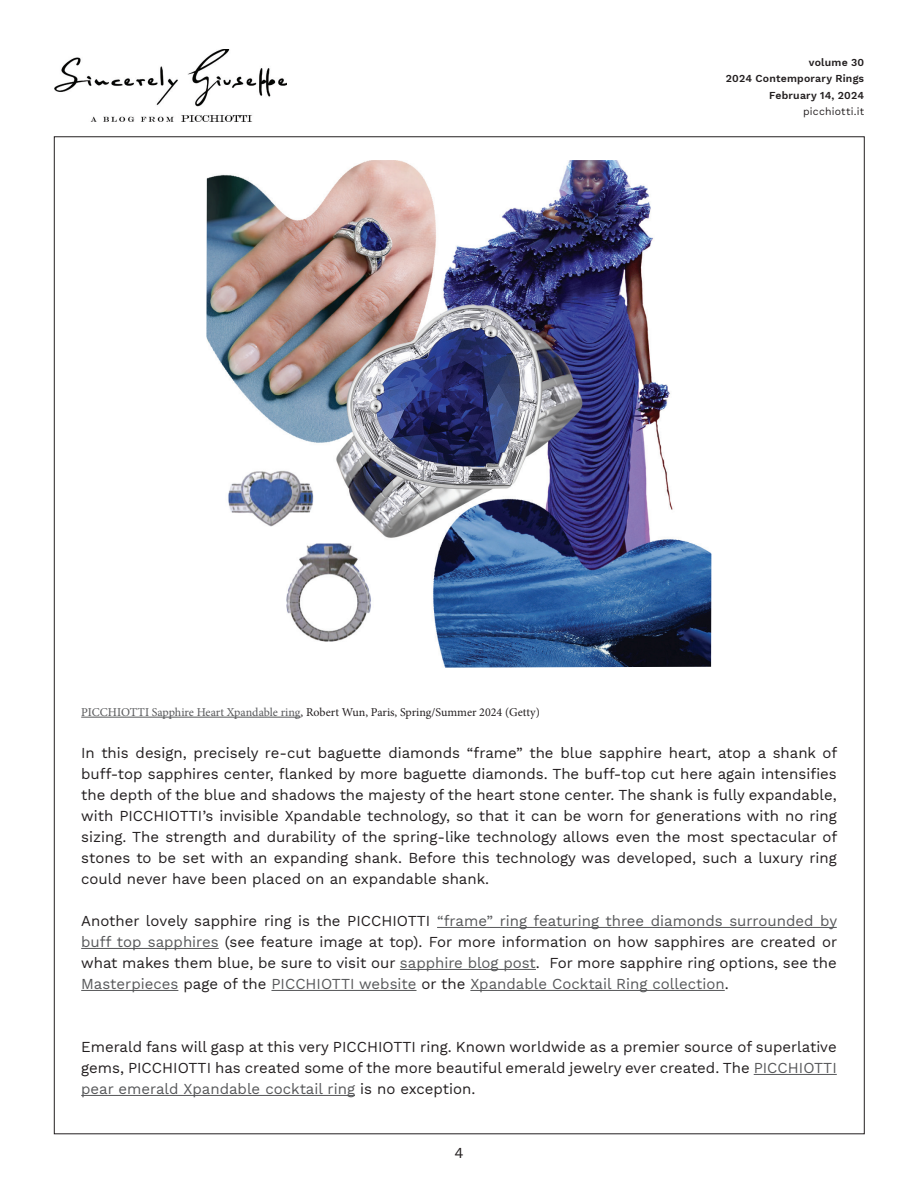
<style>
.page{position:relative;width:918px;height:1188px;background:#fff}
.page>*{position:absolute;margin:0;border:0;box-sizing:border-box;transform-origin:0 0}
.t1{font:15px/21px "Work Sans";color:#231f20;text-align:justify}
.t2{font:12px "Minion Pro";color:#231f20}
.t3{font:600 10.5px/16.5px "Work Sans";letter-spacing:.02em;color:#231f20;text-align:right}
.t4{font:10.5px "Work Sans";letter-spacing:.015em;color:#231f20}
.s1{color:#57585a}
</style>
<div class="page">
<img style="left:54px;top:49px;width:233px;height:73px">
<hr style="left:81px;top:717px;width:220px;height:1px;background:#57585a">
<hr style="left:437px;top:927px;width:400px;height:1px;background:#57585a">
<hr style="left:81px;top:948px;width:138px;height:1px;background:#57585a">
<hr style="left:400px;top:969px;width:136px;height:1px;background:#57585a">
<hr style="left:81px;top:990px;width:97px;height:1px;background:#57585a">
<hr style="left:271px;top:990px;width:146px;height:1px;background:#57585a">
<hr style="left:470px;top:990px;width:255px;height:1px;background:#57585a">
<hr style="left:754px;top:1074px;width:83px;height:1px;background:#57585a">
<hr style="left:81px;top:1095px;width:274px;height:1px;background:#57585a">
<img style="left:206px;top:160px;width:505px;height:508px">
<p class="t3" style="left:726px;top:53px;width:140px">volume 30<br>2024 Contemporary Rings<br>February 14, 2024</p>
<p class="t4" style="left:803px;top:103px;width:62px">picchiotti.it</p>
<p class="t2" style="left:81px;top:704px;width:460px"><span class="s1">PICCHIOTTI Sapphire Heart Xpandable ring</span>, Robert Wun, Paris, Spring/Summer 2024 (Getty)</p>
<p class="t1" style="left:81px;top:742px;width:758px">In this design, precisely re-cut baguette diamonds “frame” the blue sapphire heart, atop a shank of buff-top sapphires center, flanked by more baguette diamonds. The buff-top cut here again intensifies the depth of the blue and shadows the majesty of the heart stone center. The shank is fully expandable, with PICCHIOTTI’s invisible Xpandable technology, so that it can be worn for generations with no ring sizing. The strength and durability of the spring-like technology allows even the most spectacular of stones to be set with an expanding shank. Before this technology was developed, such a luxury ring could never have been placed on an expandable shank.</p>
<p class="t1" style="left:81px;top:910px;width:757px">Another lovely sapphire ring is the PICCHIOTTI <span class="s1">“frame” ring featuring three diamonds surrounded by buff top sapphires</span> (see feature image at top). For more information on how sapphires are created or what makes them blue, be sure to visit our <span class="s1">sapphire blog post</span>. For more sapphire ring options, see the <span class="s1">Masterpieces</span> page of the <span class="s1">PICCHIOTTI website</span> or the <span class="s1">Xpandable Cocktail Ring collection</span>.</p>
<p class="t1" style="left:81px;top:1036px;width:757px">Emerald fans will gasp at this very PICCHIOTTI ring. Known worldwide as a premier source of superlative gems, PICCHIOTTI has created some of the more beautiful emerald jewelry ever created. The <span class="s1">PICCHIOTTI pear emerald Xpandable cocktail ring</span> is no exception.</p>
<p class="t1" style="left:454px;top:1142px;width:11px">4</p>
</div>
